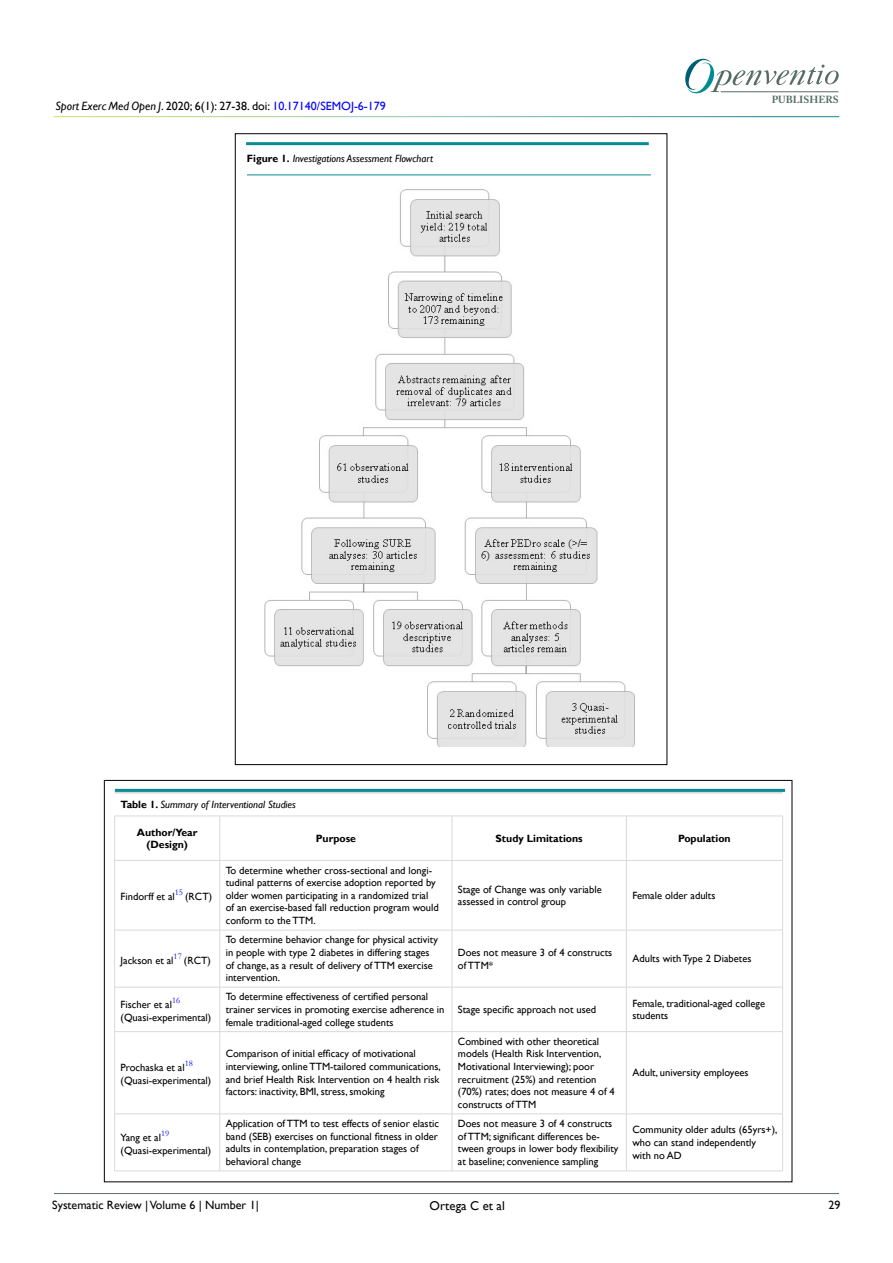
<style>
.page{position:relative;width:893px;height:1263px;background:#fff}
.page>*{position:absolute;margin:0;border:0;box-sizing:border-box;transform-origin:0 0}
.t1{font:12.75px "Gill Sans";color:#000}
.t2{font:12px "Gill Sans";color:#000}
.t3{font:10.5px/12.6px "Gill Sans";color:#000}
.t4{font:italic 10.5px "Gill Sans";color:#000}
.t5{font:700 10.5px/12.6px "Gill Sans";color:#000;text-align:center}
.t6{font:700 10.2px "Adobe Caslon Pro";color:#566d65}
.t7{font:8.7px "Garamond";color:#0000fa}
.s1{font-style:italic}
.s2{color:#0000fa}
.s3{font-weight:700;font-style:normal}
</style>
<div class="page">
<hr style="left:54px;top:1193px;width:785px;height:1px;background:#597068">
<svg style="left:685px;top:59px;width:154px;height:35px"></svg>
<hr style="left:721px;top:92px;width:117px;height:1px;background:#566d65">
<hr style="left:115px;top:791px;width:105px;height:3px;background:#d9d9d9">
<hr style="left:220px;top:791px;width:232px;height:3px;background:#d9d9d9">
<hr style="left:452px;top:791px;width:174px;height:3px;background:#d9d9d9">
<hr style="left:626px;top:791px;width:157px;height:3px;background:#d9d9d9">
<hr style="left:114px;top:816px;width:106px;height:1px;background:#d9d9d9">
<hr style="left:114px;top:816px;width:1px;height:44px;background:#d9d9d9">
<hr style="left:220px;top:816px;width:232px;height:1px;background:#d9d9d9">
<hr style="left:219px;top:816px;width:1px;height:44px;background:#d9d9d9">
<hr style="left:452px;top:816px;width:174px;height:1px;background:#d9d9d9">
<hr style="left:452px;top:816px;width:1px;height:44px;background:#d9d9d9">
<hr style="left:626px;top:816px;width:157px;height:1px;background:#d9d9d9">
<hr style="left:626px;top:816px;width:1px;height:44px;background:#d9d9d9">
<hr style="left:782px;top:816px;width:1px;height:44px;background:#d9d9d9">
<hr style="left:114px;top:860px;width:106px;height:1px;background:#d9d9d9">
<hr style="left:114px;top:861px;width:1px;height:69px;background:#d9d9d9">
<hr style="left:220px;top:860px;width:232px;height:1px;background:#d9d9d9">
<hr style="left:219px;top:861px;width:1px;height:69px;background:#d9d9d9">
<hr style="left:452px;top:860px;width:174px;height:1px;background:#d9d9d9">
<hr style="left:452px;top:861px;width:1px;height:69px;background:#d9d9d9">
<hr style="left:626px;top:860px;width:157px;height:1px;background:#d9d9d9">
<hr style="left:626px;top:861px;width:1px;height:69px;background:#d9d9d9">
<hr style="left:782px;top:861px;width:1px;height:69px;background:#d9d9d9">
<hr style="left:114px;top:930px;width:106px;height:1px;background:#d9d9d9">
<hr style="left:114px;top:930px;width:1px;height:57px;background:#d9d9d9">
<hr style="left:220px;top:930px;width:232px;height:1px;background:#d9d9d9">
<hr style="left:219px;top:930px;width:1px;height:57px;background:#d9d9d9">
<hr style="left:452px;top:930px;width:174px;height:1px;background:#d9d9d9">
<hr style="left:452px;top:930px;width:1px;height:57px;background:#d9d9d9">
<hr style="left:626px;top:930px;width:157px;height:1px;background:#d9d9d9">
<hr style="left:626px;top:930px;width:1px;height:57px;background:#d9d9d9">
<hr style="left:782px;top:930px;width:1px;height:57px;background:#d9d9d9">
<hr style="left:114px;top:987px;width:106px;height:1px;background:#d9d9d9">
<hr style="left:114px;top:987px;width:1px;height:44px;background:#d9d9d9">
<hr style="left:220px;top:987px;width:232px;height:1px;background:#d9d9d9">
<hr style="left:219px;top:987px;width:1px;height:44px;background:#d9d9d9">
<hr style="left:452px;top:987px;width:174px;height:1px;background:#d9d9d9">
<hr style="left:452px;top:987px;width:1px;height:44px;background:#d9d9d9">
<hr style="left:626px;top:987px;width:157px;height:1px;background:#d9d9d9">
<hr style="left:626px;top:987px;width:1px;height:44px;background:#d9d9d9">
<hr style="left:782px;top:987px;width:1px;height:44px;background:#d9d9d9">
<hr style="left:114px;top:1031px;width:106px;height:1px;background:#d9d9d9">
<hr style="left:114px;top:1032px;width:1px;height:82px;background:#d9d9d9">
<hr style="left:220px;top:1031px;width:232px;height:1px;background:#d9d9d9">
<hr style="left:219px;top:1032px;width:1px;height:82px;background:#d9d9d9">
<hr style="left:452px;top:1031px;width:174px;height:1px;background:#d9d9d9">
<hr style="left:452px;top:1032px;width:1px;height:82px;background:#d9d9d9">
<hr style="left:626px;top:1031px;width:157px;height:1px;background:#d9d9d9">
<hr style="left:626px;top:1032px;width:1px;height:82px;background:#d9d9d9">
<hr style="left:782px;top:1032px;width:1px;height:82px;background:#d9d9d9">
<hr style="left:114px;top:1113px;width:106px;height:1px;background:#d9d9d9">
<hr style="left:114px;top:1114px;width:1px;height:57px;background:#d9d9d9">
<hr style="left:220px;top:1113px;width:232px;height:1px;background:#d9d9d9">
<hr style="left:219px;top:1114px;width:1px;height:57px;background:#d9d9d9">
<hr style="left:452px;top:1113px;width:174px;height:1px;background:#d9d9d9">
<hr style="left:452px;top:1114px;width:1px;height:57px;background:#d9d9d9">
<hr style="left:626px;top:1113px;width:157px;height:1px;background:#d9d9d9">
<hr style="left:626px;top:1114px;width:1px;height:57px;background:#d9d9d9">
<hr style="left:782px;top:1114px;width:1px;height:57px;background:#d9d9d9">
<hr style="left:114px;top:1171px;width:106px;height:1px;background:#d9d9d9">
<hr style="left:220px;top:1171px;width:232px;height:1px;background:#d9d9d9">
<hr style="left:452px;top:1171px;width:174px;height:1px;background:#d9d9d9">
<hr style="left:626px;top:1171px;width:157px;height:1px;background:#d9d9d9">
<hr style="left:115px;top:789px;width:670px;height:3px;background:#0a8b93">
<hr style="left:246px;top:142px;width:403px;height:3px;background:#0a8b93">
<hr style="left:247px;top:175px;width:404px;height:1px;background:#0a8b93">
<img style="left:264px;top:189px;width:371px;height:557px">
<p class="t2" style="left:55px;top:99px;width:332px"><span class="s1">Sport Exerc Med Open J</span>. 2020; 6(1): 27-38. doi: <span class="s2">10.17140/SEMOJ-6-179</span></p>
<p class="t4" style="left:247px;top:152px;width:188px"><span class="s3">Figure 1.</span> Investigations Assessment Flowchart</p>
<p class="t6" style="left:772px;top:94px;width:69px">PUBLISHERS</p>
<p class="t4" style="left:121px;top:798px;width:177px"><span class="s3">Table 1.</span> Summary of Interventional Studies</p>
<p class="t5" style="left:137px;top:826px;width:62px">Author/Year (Design)</p>
<p class="t5" style="left:316px;top:832px;width:42px">Purpose</p>
<p class="t5" style="left:496px;top:832px;width:89px">Study Limitations</p>
<p class="t5" style="left:678px;top:832px;width:54px">Population</p>
<p class="t7" style="left:175px;top:886px;width:10px">15</p>
<p class="t3" style="left:121px;top:890px;width:56px">Findorff et al</p>
<p class="t3" style="left:185px;top:890px;width:28px">(RCT)</p>
<p class="t7" style="left:174px;top:950px;width:10px">17</p>
<p class="t3" style="left:184px;top:954px;width:28px">(RCT)</p>
<p class="t3" style="left:121px;top:954px;width:54px">Jackson et al</p>
<p class="t3" style="left:226px;top:864px;width:214px">To determine whether cross-sectional and longi&shy;tudinal patterns of exercise adoption reported by older women participating in a randomized trial of an exercise-based fall reduction program would conform to the TTM.</p>
<p class="t3" style="left:226px;top:934px;width:214px">To determine behavior change for physical activity in people with type 2 diabetes in differing stages of change, as a result of delivery of TTM exercise intervention.</p>
<p class="t3" style="left:458px;top:883px;width:145px">Stage of Change was only variable assessed in control group</p>
<p class="t3" style="left:632px;top:889px;width:85px">Female older adults</p>
<p class="t3" style="left:458px;top:946px;width:156px">Does not measure 3 of 4 constructs of TTM*</p>
<p class="t3" style="left:632px;top:952px;width:121px">Adults with Type 2 Diabetes</p>
<p class="t7" style="left:172px;top:994px;width:10px">16</p>
<p class="t3" style="left:121px;top:1011px;width:92px">(Quasi-experimental)</p>
<p class="t3" style="left:121px;top:998px;width:53px">Fischer et al</p>
<p class="t7" style="left:185px;top:1058px;width:10px">18</p>
<p class="t3" style="left:121px;top:1074px;width:92px">(Quasi-experimental)</p>
<p class="t3" style="left:121px;top:1062px;width:66px">Prochaska et al</p>
<p class="t7" style="left:161px;top:1127px;width:10px">19</p>
<p class="t3" style="left:121px;top:1144px;width:92px">(Quasi-experimental)</p>
<p class="t3" style="left:121px;top:1131px;width:42px">Yang et al</p>
<p class="t3" style="left:226px;top:991px;width:220px">To determine effectiveness of certified personal trainer services in promoting exercise adherence in female traditional-aged college students</p>
<p class="t3" style="left:226px;top:1048px;width:217px">Comparison of initial efficacy of motivational interviewing, online TTM-tailored communications, and brief Health Risk Intervention on 4 health risk factors: inactivity, BMI, stress, smoking</p>
<p class="t3" style="left:458px;top:1003px;width:140px">Stage specific approach not used</p>
<p class="t3" style="left:632px;top:997px;width:134px">Female, traditional-aged college students</p>
<p class="t3" style="left:458px;top:1035px;width:158px">Combined with other theoretical models (Health Risk Intervention,<br>Motivational Interviewing); poor recruitment (25%) and retention (70%) rates; does not measure 4 of 4 constructs of TTM</p>
<p class="t3" style="left:632px;top:1067px;width:118px">Adult, university employees</p>
<p class="t3" style="left:226px;top:1117px;width:215px">Application of TTM to test effects of senior elastic band (SEB) exercises on functional fitness in older adults in contemplation, preparation stages of behavioral change</p>
<p class="t3" style="left:458px;top:1117px;width:162px">Does not measure 3 of 4 constructs of TTM; significant differences be&shy;tween groups in lower body flexibility at baseline; convenience sampling</p>
<p class="t3" style="left:632px;top:1124px;width:147px">Community older adults (65yrs+), who can stand independently<br>with no AD</p>
<p class="t2" style="left:52px;top:1198px;width:208px">Systematic Review | Volume 6 | Number 1|</p>
<p class="t2" style="left:828px;top:1198px;width:13px">29</p>
<p class="t1" style="left:429px;top:1198px;width:77px">Ortega C et al</p>
</div>
